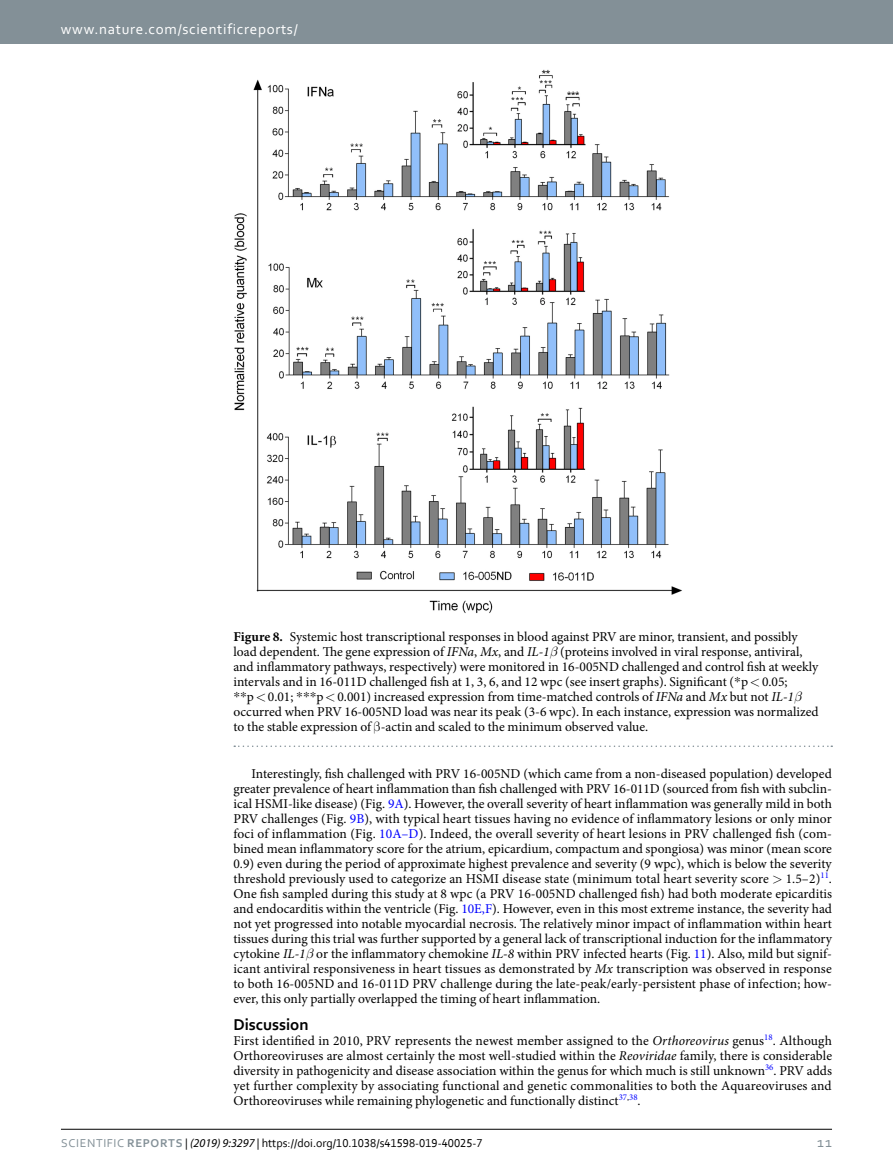
<style>
.page{position:relative;width:893px;height:1174px;background:#fff}
.page>*{position:absolute;margin:0;border:0;box-sizing:border-box;transform-origin:0 0}
.t1{font:16.5px "Corbel Bold 2";color:#000}
.t2{font:15px "Corbel 2";letter-spacing:.045em;color:#fff}
.t3{font:15px "Corbel 2";color:#839097}
.t4{font:13.5px/15px "Minion Pro";color:#000;text-align:justify}
.t5{font:12px "Corbel";color:#000}
.s1{font-weight:700}
.s2{font-style:italic}
.s3{font-family:"STIX General"}
.s4{color:#00f}
.s5{font-family:"Corbel 2";color:#839097}
.s6{font-family:"Corbel Bold 2";color:#839097}
.s7{font-family:"Corbel 2"}
.s8{font-family:"Myriad Pro";font-style:italic}
</style>
<div class="page">
<hr style="left:61px;top:1129px;width:771px;height:1px;background:#000">
<div style="left:0;top:0;width:893px;height:43px;background:#839097"></div>
<img style="left:234px;top:70px;width:448px;height:543px">
<svg style="left:234px;top:745px;width:598px;height:2px"></svg>
<p class="t2" style="left:61px;top:19px;width:238px">www.nature.com/scientificreports/</p>
<p class="t4" style="left:233px;top:629px;width:587px;text-align:left"><span class="s1">Figure 8.</span> Systemic host transcriptional responses in blood against PRV are minor, transient, and possibly load dependent. The gene expression of <span class="s2">IFNa</span>, <span class="s2">Mx</span>, and <span class="s2">IL-1</span> (proteins involved in viral response, antiviral, and inflammatory pathways, respectively) were monitored in 16-005ND challenged and control fish at weekly intervals and in 16-011D challenged fish at 1, 3, 6, and 12 wpc (see insert graphs). Significant (<span class="s3">*</span>p 0.05;<br><span class="s3">**</span>p 0.01; <span class="s3">***</span>p 0.001) increased expression from time-matched controls of <span class="s2">IFNa</span> and <span class="s2">Mx</span> but not <span class="s2">IL-1 </span>occurred when PRV 16-005ND load was near its peak (3-6 wpc). In each instance, expression was normalized to the stable expression of -actin and scaled to the minimum observed value.</p>
<p class="t4" style="left:233px;top:766px;width:600px;text-indent:18px">Interestingly, fish challenged with PRV 16-005ND (which came from a non-diseased population) developed greater prevalence of heart inflammation than fish challenged with PRV 16-011D (sourced from fish with subclin&shy;ical HSMI-like disease) (Fig. <span class="s4">9A</span>). However, the overall severity of heart inflammation was generally mild in both PRV challenges (Fig. <span class="s4">9B</span>), with typical heart tissues having no evidence of inflammatory lesions or only minor foci of inflammation (Fig. <span class="s4">10A–D</span>). Indeed, the overall severity of heart lesions in PRV challenged fish (com&shy;bined mean inflammatory score for the atrium, epicardium, compactum and spongiosa) was minor (mean score 0.9) even during the period of approximate highest prevalence and severity (9 wpc), which is below the severity threshold previously used to categorize an HSMI disease state (minimum total heart severity score 1.5–2)<sup>11</sup>.<br>One fish sampled during this study at 8 wpc (a PRV 16-005ND challenged fish) had both moderate epicarditis and endocarditis within the ventricle (Fig. <span class="s4">10E,F</span>). However, even in this most extreme instance, the severity had not yet progressed into notable myocardial necrosis. The relatively minor impact of inflammation within heart tissues during this trial was further supported by a general lack of transcriptional induction for the inflammatory cytokine <span class="s2">IL-1</span> or the inflammatory chemokine <span class="s2">IL-8</span> within PRV infected hearts (Fig. <span class="s4">11</span>). Also, mild but signif&shy;icant antiviral responsiveness in heart tissues as demonstrated by <span class="s2">Mx</span> transcription was observed in response to both 16-005ND and 16-011D PRV challenge during the late-peak/early-persistent phase of infection; how&shy;ever, this only partially overlapped the timing of heart inflammation.</p>
<p class="t1" style="left:233px;top:1014px;width:77px">Discussion</p>
<p class="t4" style="left:233px;top:1033px;width:600px">First identified in 2010, PRV represents the newest member assigned to the <span class="s2">Orthoreovirus</span> genus<sup>18</sup>. Although Orthoreoviruses are almost certainly the most well-studied within the <span class="s2">Reoviridae</span> family, there is considerable diversity in pathogenicity and disease association within the genus for which much is still unknown<sup>36</sup>. PRV adds yet further complexity by associating functional and genetic commonalities to both the Aquareoviruses and Orthoreoviruses while remaining phylogenetic and functionally distinct<sup>37</sup><sup>,</sup><sup>38</sup>.</p>
<p class="t5" style="left:61px;top:1135px;width:423px"><span class="s5">Scientific</span> <span class="s6">Reports</span> <span class="s7">|</span> <span class="s8">(2019) 9:3297</span> <span class="s7">|</span> https://doi.org/10.1038/s41598-019-40025-7</p>
<p class="t3" style="left:817px;top:1132px;width:16px">11</p>
</div>
